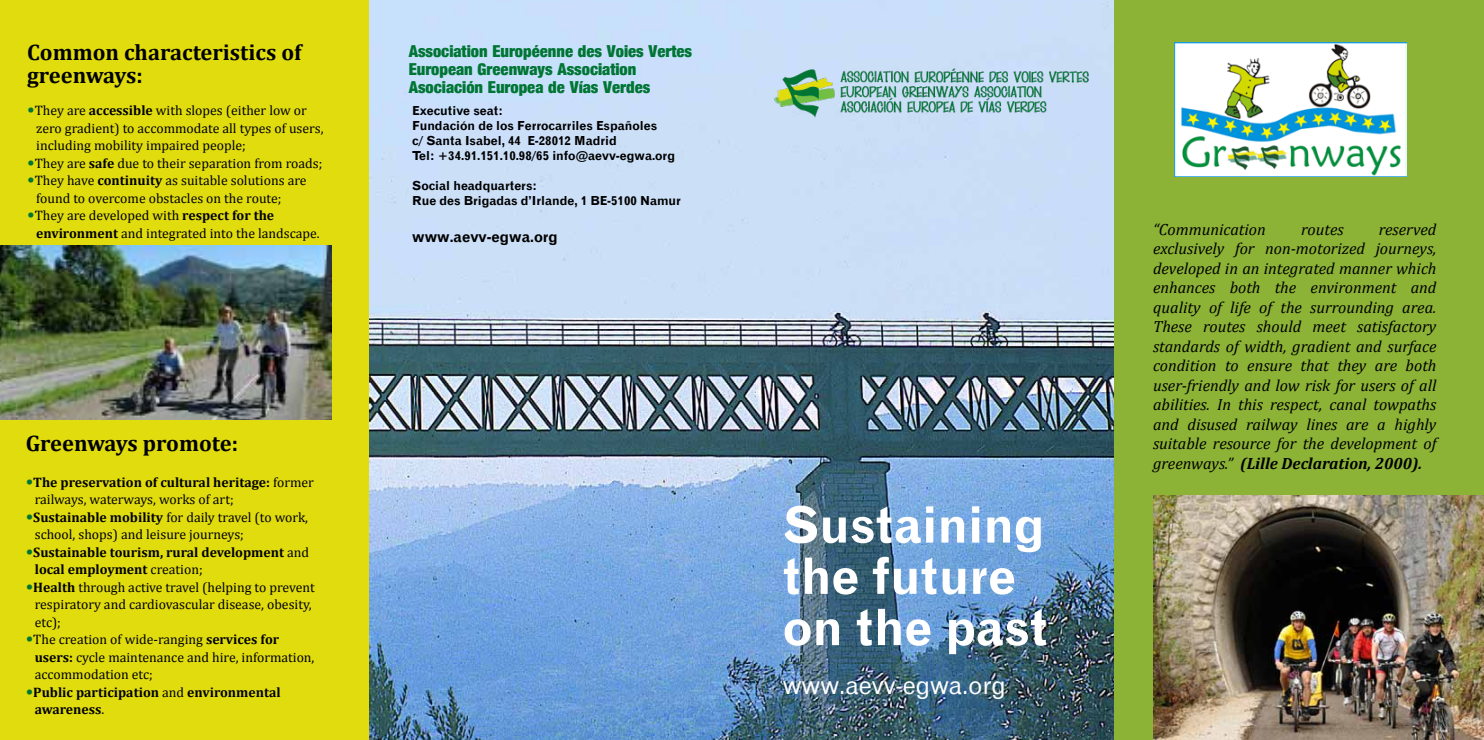
<style>
.page{position:relative;width:1484px;height:740px;background:#fff}
.page>*{position:absolute;margin:0;border:0;box-sizing:border-box;transform-origin:0 0}
.t1{font:50px/51.2px "Gothic 720 BT Bold B";color:#fff}
.t2{font:24.75px "Gothic 720 BT Roman B";color:#fff}
.t3{font:700 22.5px/22.5px "Cambria";color:#000}
.t4{font:16.5px/18px "Harvest";color:#007534}
.t5{font:italic 16.25px/19.5px "Cambria";color:#000;text-align:justify}
.t6{font:15px "Gothic 720 BT Bold B";color:#000}
.t7{font:13.75px/17.5px "Cambria";color:#000}
.t8{font:700 13.75px/17.5px "Cambria";color:#000}
.t9{font:12.5px/15px "Gothic 720 BT Bold B";color:#000}
.s1{font-size:17.25px;color:#007534}
.s2{font-weight:700}
.s3{font-weight:400;font-size:17.25px;color:#007534}
.s4{font-weight:400}
</style>
<div class="page">
<div style="left:0;top:0;width:370px;height:740px;background:#e1dc0d"></div>
<img style="left:370px;top:0;width:744px;height:740px">
<img style="left:0;top:246px;width:332px;height:174px">
<img style="left:774px;top:63px;width:315px;height:59px">
<div style="left:1114px;top:0;width:370px;height:740px;background:#8cb335"></div>
<img style="left:1154px;top:495px;width:330px;height:245px">
<img style="left:1174px;top:43px;width:233px;height:134px">
<h3 class="t3" style="left:27px;top:41px;width:276px">Common characteristics of greenways:</h3>
<p class="t7" style="left:36px;top:102px;width:289px;text-indent:-9px"><span class="s1">•</span>They are <span class="s2">accessible</span> with slopes (either low or zero gradient) to accommodate all types of users, including mobility impaired people;</p>
<p class="t7" style="left:27px;top:154px;width:297px"><span class="s1">•</span>They are <span class="s2">safe</span> due to their separation from roads;</p>
<p class="t7" style="left:36px;top:172px;width:272px;text-indent:-9px"><span class="s1">•</span>They have <span class="s2">continuity</span> as suitable solutions are found to overcome obstacles on the route;</p>
<p class="t7" style="left:36px;top:207px;width:285px;text-indent:-9px"><span class="s1">•</span>They are developed with <span class="s2">respect for the environment</span> and integrated into the landscape.</p>
<h3 class="t3" style="left:26px;top:432px;width:214px">Greenways promote:</h3>
<p class="t7" style="left:35px;top:473px;width:281px;text-indent:-9px"><span class="s1">•</span><span class="s2">The preservation of cultural heritage:</span> former railways, waterways, works of art;</p>
<p class="t7" style="left:35px;top:508px;width:275px;text-indent:-9px"><span class="s1">•</span><span class="s2">Sustainable mobility</span> for daily travel (to work, school, shops) and leisure journeys;</p>
<p class="t8" style="left:35px;top:543px;width:276px;text-indent:-9px"><span class="s3">•</span>Sustainable tourism, rural development <span class="s4">and </span>local employment <span class="s4">creation;</span></p>
<p class="t7" style="left:35px;top:578px;width:282px;text-indent:-9px"><span class="s1">•</span><span class="s2">Health</span> through active travel (helping to prevent respiratory and cardiovascular disease, obesity, etc);</p>
<p class="t7" style="left:35px;top:631px;width:281px;text-indent:-9px"><span class="s1">•</span>The creation of wide-ranging <span class="s2">services for users:</span> cycle maintenance and hire, information, accommodation etc;</p>
<p class="t8" style="left:35px;top:683px;width:248px;text-indent:-9px"><span class="s3">•</span>Public participation <span class="s4">and</span> environmental awareness<span class="s4">.</span></p>
<p class="t4" style="left:409px;top:42px;width:285px">Association Européenne des Voies Vertes<br>European Greenways Association<br>Asociación Europea de Vías Verdes</p>
<p class="t9" style="left:412px;top:103px;width:264px">Executive seat:<br>Fundación de los Ferrocarriles Españoles<br>c/ Santa Isabel, 44 E-28012 Madrid<br>Tel: +34.91.151.10.98/65 info@aevv-egwa.org</p>
<p class="t9" style="left:412px;top:178px;width:270px">Social headquarters:<br>Rue des Brigadas d’Irlande, 1 BE-5100 Namur</p>
<p class="t6" style="left:412px;top:227px;width:147px">www.aevv-egwa.org</p>
<h1 class="t1" style="left:783px;top:499px;width:267px">Sustaining the future on the past</h1>
<h2 class="t2" style="left:783px;top:670px;width:224px">www.aevv-egwa.org</h2>
<p class="t5" style="left:1153px;top:219px;width:114px">“Communication</p>
<p class="t5" style="left:1301px;top:219px;width:44px">routes</p>
<p class="t5" style="left:1153px;top:219px;width:285px;text-indent:226px">reserved exclusively for non-motorized journeys, developed in an integrated manner which enhances both the environment and quality of life of the surrounding area.<br>These routes should meet satisfactory standards of width, gradient and surface condition to ensure that they are both user-friendly and low risk for users of all abilities. In this respect, canal towpaths and disused railway lines are a highly suitable resource for the development of greenways.” <span class="s2">(Lille Declaration, 2000).</span></p>
</div>
